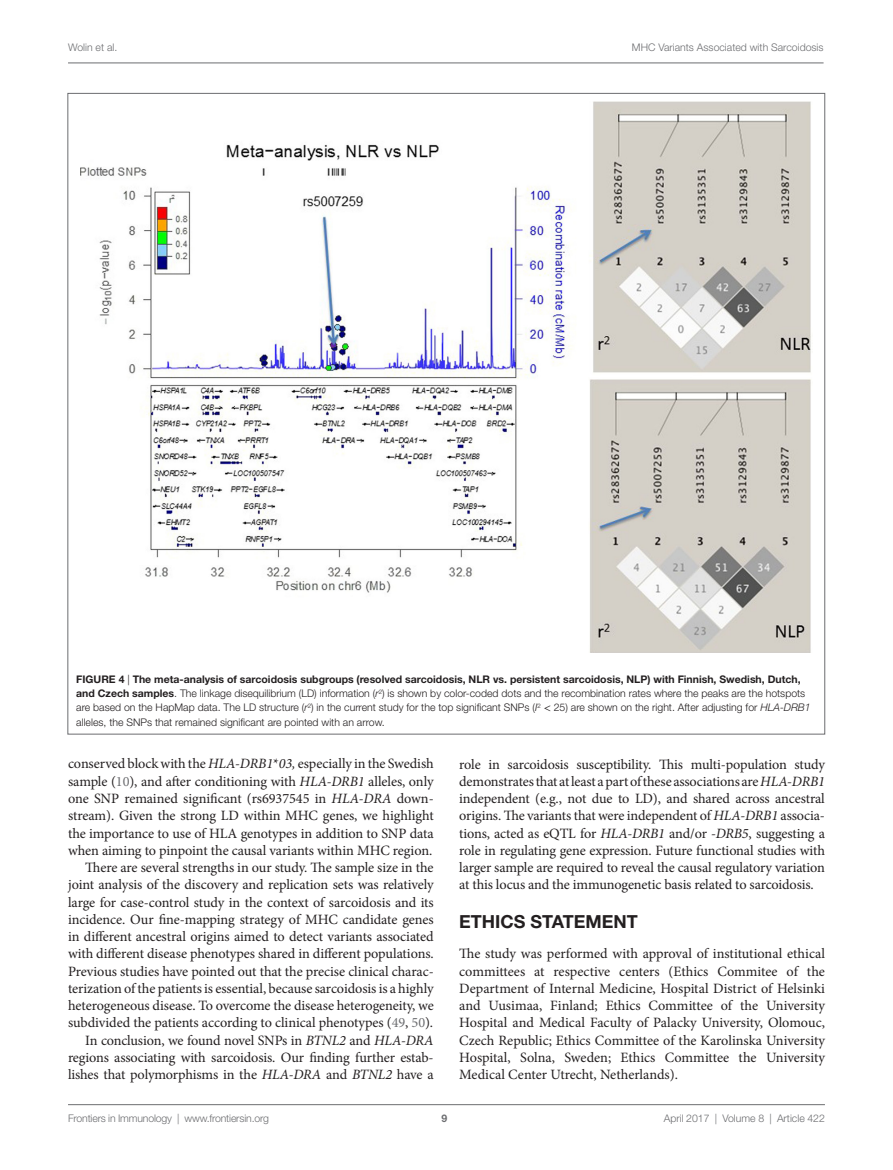
<style>
.page{position:relative;width:893px;height:1170px;background:#fff}
.page>*{position:absolute;margin:0;border:0;box-sizing:border-box;transform-origin:0 0}
.t1{font:700 18px "Helvetica Neue LT Std";color:#231f20}
.t2{font:14.25px/17.2px "Minion Pro";letter-spacing:-.005em;color:#231f20;text-align:justify}
.t3{font:300 10.5px/14.2px "Helvetica Neue LT Std";color:#231f20}
.t4{font:300 10.5px "Helvetica Neue LT Std";color:#6c6d70}
.t5{font:700 10.5px "Helvetica Neue LT Std";color:#231f20}
.t6{font:700 10.5px "Helvetica Neue LT Std";color:#6c6d70}
.s1{font-weight:300}
.s2{font-weight:700}
.s3{font-style:italic}
.s4{font-family:"STIX General";font-weight:400}
.s5{color:#6c6d70}
</style>
<div class="page">
<hr style="left:68px;top:1104px;width:757px;height:1px;background:#6c6d70">
<hr style="left:68px;top:63px;width:755px;height:1px;background:#6c6d70">
<img style="left:80px;top:102px;width:731px;height:551px">
<p class="t4" style="left:68px;top:41px;width:51px">Wolin et al.</p>
<p class="t4" style="left:632px;top:41px;width:193px">MHC Variants Associated with Sarcoidosis</p>
<p class="t5" style="left:76px;top:672px;width:401px">FIG URE 4 <span class="s1">|</span> The meta-analysis of sarcoidosis subgroups (resolved sarcoidosis, NLR</p>
<p class="t3" style="left:76px;top:671px;width:736px;text-indent:417px"><span class="s2">vs. persistent sarcoidosis, NLP) with Finnish, Swedish, Dutch, and Czech samples</span>. The linkage disequilibrium (LD) information (<span class="s3">r</span><sup>2</sup>) is shown by color-coded dots and the recombination rates where the peaks are the hotspots are based on the HapMap data. The LD structure (<span class="s3">r</span><sup>2</sup>) in the current study for the top significant SNPs (<span class="s3">I</span><sup>2</sup> <span class="s4">&lt;</span> 25) are shown on the right. After adjusting for <span class="s3">HLA-DRB1 </span>alleles, the SNPs that remained significant are pointed with an arrow.</p>
<p class="t2" style="left:68px;top:755px;width:367px;text-align:right">conserved block with the <span class="s3">HLA-DRB1</span>*<span class="s3">03,</span> especially in the Swedish sample (<span class="s5">10</span>), and after conditioning with <span class="s3">HLA-DRB1</span> alleles, only one SNP remained significant (rs6937545 in <span class="s3">HLA-DRA</span> down&shy;stream). Given the strong LD within MHC genes, we highlight the importance to use of HLA genotypes in addition to SNP data when aiming to pinpoint the causal variants within MHC region.<br>There are several strengths in our study. The sample size in the joint analysis of the discovery and replication sets was relatively large for case-control study in the context of sarcoidosis and its incidence. Our fine-mapping strategy of MHC candidate genes in different ancestral origins aimed to detect variants associated with different disease phenotypes shared in different populations.<br>Previous studies have pointed out that the precise clinical charac&shy;terization of the patients is essential, because sarcoidosis is a highly heterogeneous disease. To overcome the disease heterogeneity, we subdivided the patients according to clinical phenotypes (<span class="s5">49</span>, <span class="s5">50</span>).<br>In conclusion, we found novel SNPs in <span class="s3">BTNL2</span> and <span class="s3">HLA-DRA </span>regions associating with sarcoidosis. Our finding further estab&shy;lishes that polymorphisms in the <span class="s3">HLA-DRA</span> and <span class="s3">BTNL2</span> have a</p>
<p class="t2" style="left:459px;top:755px;width:367px">role in sarcoidosis susceptibility. This multi-population study demonstrates that at least a part of these associations are <span class="s3">HLA-DRB1 </span>independent (e.g., not due to LD), and shared across ancestral origins. The variants that were independent of <span class="s3">HLA-DRB1</span> associa&shy;tions, acted as eQTL for <span class="s3">HLA-DRB1</span> and/or <span class="s3">-DRB5</span>, suggesting a role in regulating gene expression. Future functional studies with larger sample are required to reveal the causal regulatory variation at this locus and the immunogenetic basis related to sarcoidosis.</p>
<p class="t1" style="left:459px;top:910px;width:35px">ETHICS</p>
<p class="t1" style="left:531px;top:910px;width:109px">STATEMENT</p>
<p class="t2" style="left:459px;top:945px;width:367px">The study was performed with approval of institutional ethical committees at respective centers (Ethics Commitee of the Department of Internal Medicine, Hospital District of Helsinki and Uusimaa, Finland; Ethics Committee of the University Hospital and Medical Faculty of Palacky University, Olomouc, Czech Republic; Ethics Committee of the Karolinska University Hospital, Solna, Sweden; Ethics Committee the University Medical Center Utrecht, Netherlands).</p>
<p class="t4" style="left:68px;top:1111px;width:203px">Frontiers in Immunology | www.frontiersin.org</p>
<p class="t4" style="left:664px;top:1111px;width:163px">April 2017 | Volume 8 | Article 422</p>
<p class="t6" style="left:441px;top:1111px;width:7px">9</p>
</div>
